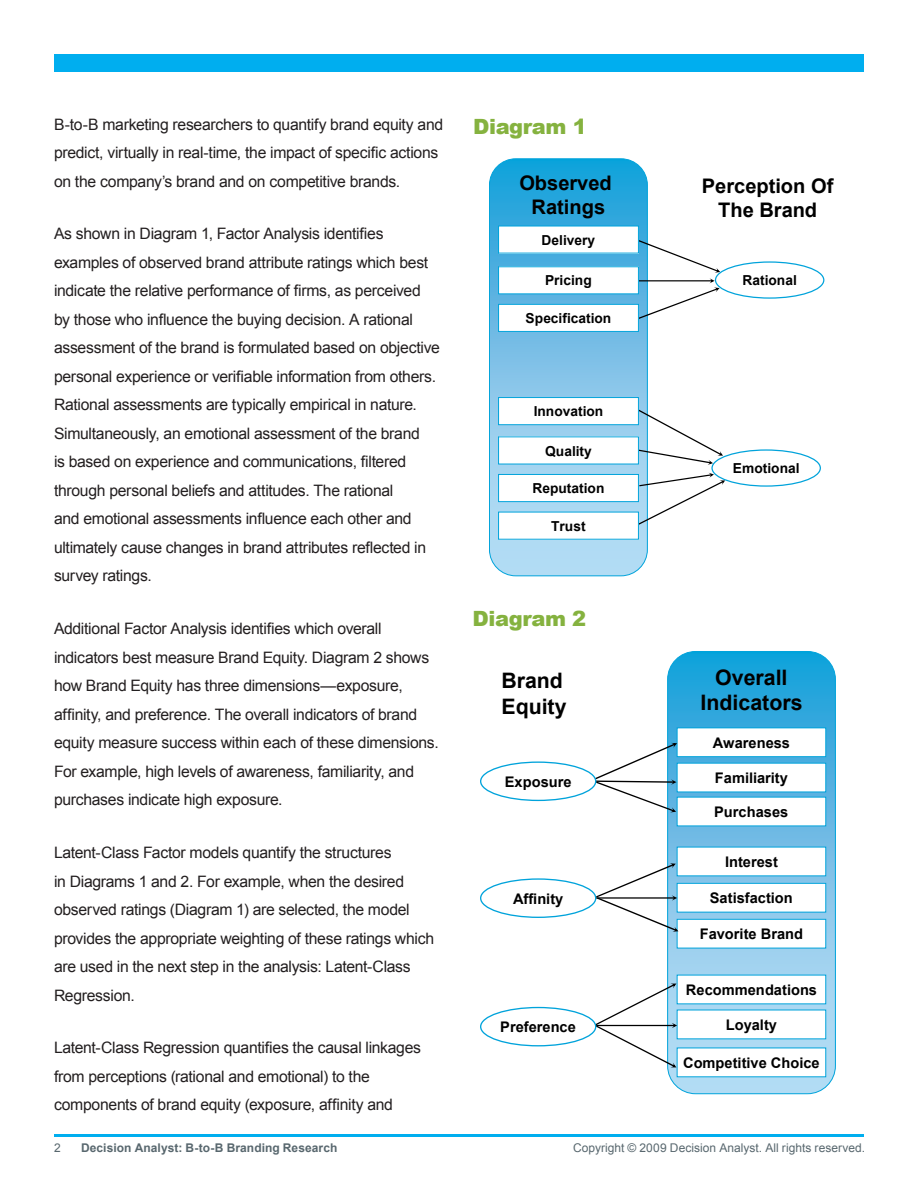
<style>
.page{position:relative;width:918px;height:1188px;background:#fff}
.page>*{position:absolute;margin:0;border:0;box-sizing:border-box;transform-origin:0 0}
.t1{font:700 21.3px/25.7px "Arial";color:#000;text-align:center}
.Orange_Headings{font:900 21px "Arial";letter-spacing:-.015em;color:#85b23f}
.t2{font:700 20.1px/24.2px "Arial";color:#000;text-align:center}
.Paragraph_Style_1{font:15.75px/28.5px "Arial";letter-spacing:-.02em;color:#231f20}
.t3{font:700 14.55px "Arial";color:#000}
.t4{font:700 13.8px "Arial";color:#000}
.t5{font:12px "Arial";letter-spacing:.005em;color:#58676e}
.t6{font:700 12px "Arial";letter-spacing:.005em;color:#58676e}
</style>
<div class="page">
<div style="left:54px;top:54px;width:810px;height:18px;background:#00aeef"></div>
<hr style="left:54px;top:1134px;width:810px;height:3px;background:#00aeef">
<img style="left:489px;top:159px;width:158px;height:417px">
<div style="left:489px;top:158px;width:159px;height:418px;border:1px solid #00a3db;border-radius:26px"></div>
<svg style="left:633px;top:239px;width:87px;height:80px"></svg>
<svg style="left:637px;top:409px;width:86px;height:56px"></svg>
<svg style="left:638px;top:473px;width:87px;height:52px"></svg>
<div style="left:499px;top:267px;width:139px;height:27px;background:#fff"></div>
<div style="left:499px;top:226px;width:139px;height:27px;background:#fff"></div>
<div style="left:499px;top:304px;width:139px;height:27px;background:#fff"></div>
<div style="left:498px;top:304px;width:141px;height:28px;border:1px solid #00a3db"></div>
<div style="left:499px;top:398px;width:139px;height:27px;background:#fff"></div>
<div style="left:498px;top:397px;width:141px;height:28px;border:1px solid #00a3db"></div>
<div style="left:499px;top:437px;width:139px;height:27px;background:#fff"></div>
<div style="left:499px;top:474px;width:139px;height:28px;background:#fff"></div>
<div style="left:498px;top:474px;width:141px;height:28px;border:1px solid #00a3db"></div>
<div style="left:499px;top:512px;width:139px;height:27px;background:#fff"></div>
<div style="left:716px;top:262px;width:108px;height:36px;background:#fff;border-radius:50%"></div>
<div style="left:715px;top:261px;width:109px;height:38px;border:1px solid #00a3db;border-radius:50%"></div>
<div style="left:712px;top:450px;width:108px;height:36px;background:#fff;border-radius:50%"></div>
<div style="left:711px;top:449px;width:110px;height:38px;border:1px solid #00a3db;border-radius:50%"></div>
<img style="left:668px;top:651px;width:167px;height:443px">
<div style="left:667px;top:651px;width:169px;height:443px;border:1px solid #00a3db;border-radius:28px"></div>
<div style="left:677px;top:728px;width:149px;height:29px;background:#fff"></div>
<div style="left:677px;top:727px;width:149px;height:30px;border:1px solid #00a3db"></div>
<div style="left:677px;top:763px;width:149px;height:29px;background:#fff"></div>
<div style="left:677px;top:797px;width:149px;height:29px;background:#fff"></div>
<div style="left:677px;top:975px;width:149px;height:29px;background:#fff"></div>
<div style="left:677px;top:1010px;width:149px;height:29px;background:#fff"></div>
<div style="left:677px;top:1048px;width:149px;height:29px;background:#fff"></div>
<div style="left:677px;top:919px;width:149px;height:29px;background:#fff"></div>
<div style="left:677px;top:919px;width:149px;height:30px;border:1px solid #00a3db"></div>
<div style="left:677px;top:847px;width:149px;height:29px;background:#fff"></div>
<div style="left:677px;top:883px;width:149px;height:29px;background:#fff"></div>
<div style="left:677px;top:883px;width:149px;height:30px;border:1px solid #00a3db"></div>
<svg style="left:590px;top:743px;width:87px;height:69px"></svg>
<svg style="left:591px;top:863px;width:87px;height:69px"></svg>
<svg style="left:591px;top:984px;width:86px;height:83px"></svg>
<div style="left:481px;top:879px;width:115px;height:38px;background:#fff;border-radius:50%"></div>
<div style="left:480px;top:878px;width:116px;height:40px;border:1px solid #00a3db;border-radius:50%"></div>
<div style="left:481px;top:762px;width:115px;height:38px;background:#fff;border-radius:50%"></div>
<div style="left:480px;top:761px;width:116px;height:40px;border:1px solid #00a3db;border-radius:50%"></div>
<div style="left:481px;top:1008px;width:115px;height:38px;background:#fff;border-radius:50%"></div>
<div style="left:480px;top:1007px;width:116px;height:39px;border:1px solid #00a3db;border-radius:50%"></div>
<p class="Paragraph_Style_1" style="left:54px;top:110px;width:391px">B-to-B marketing researchers to quantify brand equity and</p>
<p class="Orange_Headings" style="left:473px;top:111px;width:115px">Diagram 1</p>
<p class="Paragraph_Style_1" style="left:54px;top:139px;width:386px">predict, virtually in real-time, the impact of specific actions on the company’s brand and on competitive brands.</p>
<p class="Paragraph_Style_1" style="left:54px;top:220px;width:387px">As shown in Diagram 1, Factor Analysis identifies examples of observed brand attribute ratings which best indicate the relative performance of firms, as perceived by those who influence the buying decision. A rational assessment of the brand is formulated based on objective personal experience or verifiable information from others.<br>Rational assessments are typically empirical in nature.<br>Simultaneously, an emotional assessment of the brand<br>is based on experience and communications, filtered through personal beliefs and attitudes. The rational<br>and emotional assessments influence each other and ultimately cause changes in brand attributes reflected in survey ratings.</p>
<p class="Paragraph_Style_1" style="left:54px;top:615px;width:386px">Additional Factor Analysis identifies which overall indicators best measure Brand Equity. Diagram 2 shows how Brand Equity has three dimensions—exposure, affinity, and preference. The overall indicators of brand equity measure success within each of these dimensions.<br>For example, high levels of awareness, familiarity, and purchases indicate high exposure.</p>
<p class="Paragraph_Style_1" style="left:54px;top:838px;width:382px">Latent-Class Factor models quantify the structures<br>in Diagrams 1 and 2. For example, when the desired observed ratings (Diagram 1) are selected, the model provides the appropriate weighting of these ratings which are used in the next step in the analysis: Latent-Class Regression.</p>
<p class="Paragraph_Style_1" style="left:54px;top:1034px;width:369px">Latent-Class Regression quantifies the causal linkages from perceptions (rational and emotional) to the components of brand equity (exposure, affinity and</p>
<p class="t2" style="left:519px;top:172px;width:94px">Observed<br>Ratings</p>
<p class="t2" style="left:702px;top:174px;width:133px">Perception Of<br>The Brand</p>
<p class="t4" style="left:542px;top:231px;width:55px">Delivery</p>
<p class="t4" style="left:743px;top:271px;width:56px">Rational</p>
<p class="t4" style="left:545px;top:271px;width:48px">Pricing</p>
<p class="t4" style="left:526px;top:309px;width:87px">Specification</p>
<p class="t4" style="left:534px;top:402px;width:71px">Innovation</p>
<p class="t4" style="left:545px;top:442px;width:48px">Quality</p>
<p class="t4" style="left:532px;top:479px;width:74px">Reputation</p>
<p class="t4" style="left:551px;top:517px;width:36px">Trust</p>
<p class="t4" style="left:733px;top:459px;width:68px">Emotional</p>
<p class="Orange_Headings" style="left:472px;top:603px;width:115px">Diagram 2</p>
<p class="t1" style="left:701px;top:665px;width:103px">Overall<br>Indicators</p>
<p class="t3" style="left:713px;top:733px;width:79px">Awareness</p>
<p class="t3" style="left:715px;top:768px;width:75px">Familiarity</p>
<p class="t3" style="left:714px;top:802px;width:76px">Purchases</p>
<p class="t1" style="left:502px;top:669px;width:67px;text-align:left">Brand<br>Equity</p>
<p class="t3" style="left:505px;top:772px;width:68px">Exposure</p>
<p class="t3" style="left:725px;top:852px;width:54px">Interest</p>
<p class="t3" style="left:710px;top:888px;width:84px">Satisfaction</p>
<p class="t3" style="left:513px;top:889px;width:52px">Affinity</p>
<p class="t3" style="left:700px;top:924px;width:105px">Favorite Brand</p>
<p class="t3" style="left:686px;top:980px;width:133px">Recommendations</p>
<p class="t3" style="left:726px;top:1015px;width:53px">Loyalty</p>
<p class="t3" style="left:683px;top:1053px;width:138px">Competitive Choice</p>
<p class="t3" style="left:500px;top:1017px;width:77px">Preference</p>
<p class="t5" style="left:54px;top:1140px;width:8px">2</p>
<p class="t6" style="left:81px;top:1140px;width:258px">Decision Analyst: B-to-B Branding Research</p>
<p class="t5" style="left:573px;top:1140px;width:294px">Copyright © 2009 Decision Analyst. All rights reserved.</p>
</div>
